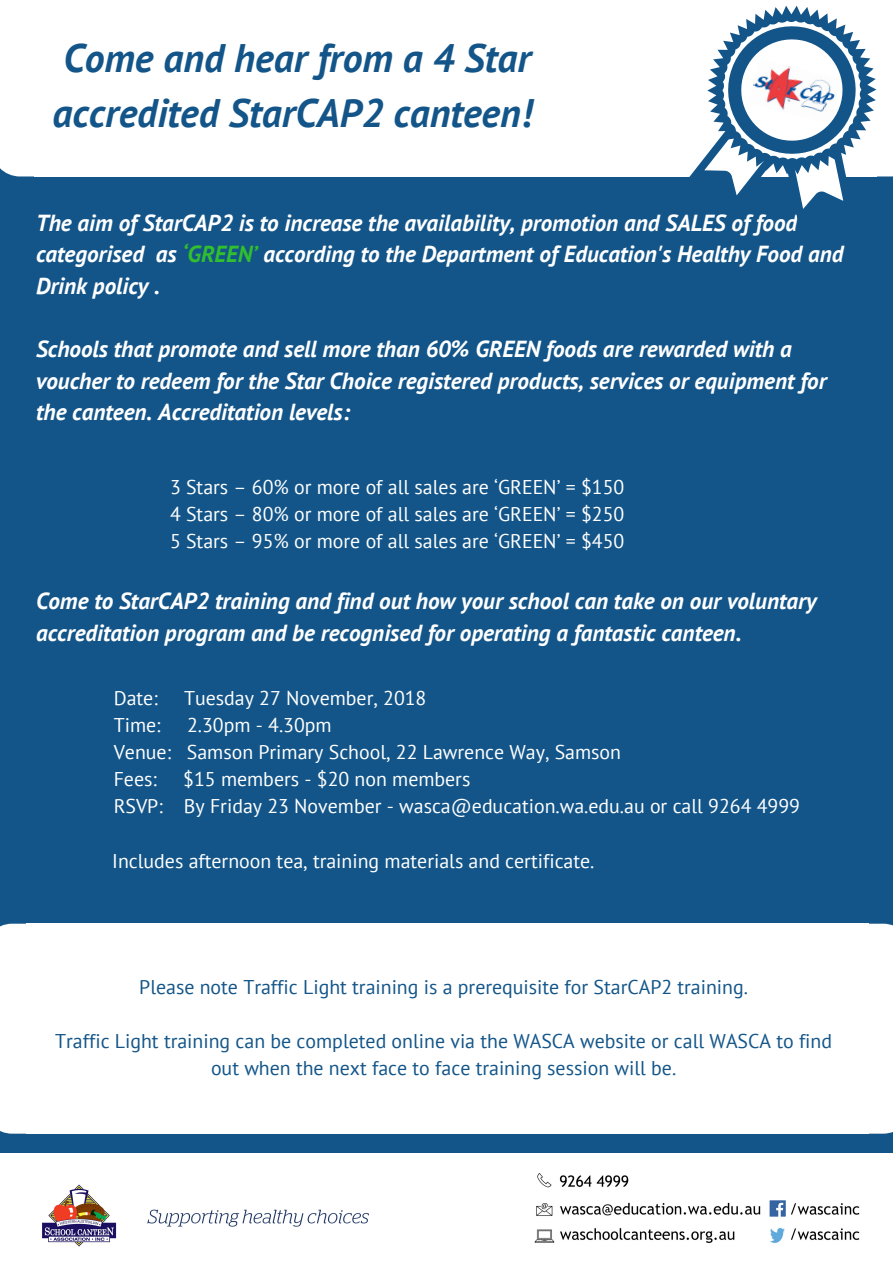
<style>
.page{position:relative;width:893px;height:1263px;background:#135589}
.page>*{position:absolute;margin:0;border:0;box-sizing:border-box;transform-origin:0 0}
.t1{font:italic 700 39.75px/55.2px "PT Sans";color:#135589}
.t2{font:italic 700 23.25px/31.5px "PT Sans";color:#fff}
.t3{font:19.8px/27px "PT Sans";color:#fff}
.t4{font:19.8px/27px "PT Sans";color:#135589;text-align:center}
.s1{color:#31be2f}
</style>
<div class="page">
<div style="left:0;top:1153px;width:893px;height:110px;background:#fff"></div>
<img style="left:42px;top:1184px;width:327px;height:63px">
<div style="left:15px;top:23px;width:878px;height:118px;background:#fff"></div>
<div style="left:34px;top:0;width:843px;height:30px;background:#fff"></div>
<svg style="left:0;top:0;width:34px;height:28px"></svg>
<div style="left:0;top:28px;width:36px;height:108px;background:#fff"></div>
<div style="left:34px;top:135px;width:843px;height:41px;background:#fff"></div>
<svg style="left:0;top:136px;width:34px;height:40px"></svg>
<img style="left:534px;top:1173px;width:326px;height:70px">
<svg style="left:683px;top:0;width:210px;height:209px"></svg>
<img style="left:749px;top:60px;width:91px;height:63px">
<svg style="left:869px;top:924px;width:24px;height:40px"></svg>
<div style="left:7px;top:964px;width:886px;height:135px;background:#fff"></div>
<div style="left:26px;top:924px;width:843px;height:47px;background:#fff"></div>
<svg style="left:0;top:924px;width:26px;height:45px"></svg>
<div style="left:0;top:969px;width:28px;height:124px;background:#fff"></div>
<div style="left:26px;top:1092px;width:843px;height:42px;background:#fff"></div>
<svg style="left:0;top:1093px;width:26px;height:41px"></svg>
<svg style="left:869px;top:1099px;width:24px;height:35px"></svg>
<h1 class="t1" style="left:52px;top:30px;width:481px">Come and hear from a 4 Star accredited StarCAP2 canteen!</h1>
<p class="t2" style="left:36px;top:206px;width:809px">The aim of StarCAP2 is to increase the availability, promotion and SALES of food categorised as <span class="s1">‘GREEN’</span> according to the Department of Education's Healthy Food and<br>Drink policy .</p>
<p class="t2" style="left:36px;top:333px;width:792px">Schools that promote and sell more than 60% GREEN foods are rewarded with a voucher to redeem for the Star Choice registered products, services or equipment for the canteen. Accreditation levels:</p>
<p class="t3" style="left:170px;top:473px;width:456px;text-align:justify">3 Stars – 60% or more of all sales are ‘GREEN’ = $150<br>4 Stars – 80% or more of all sales are ‘GREEN’ = $250<br>5 Stars – 95% or more of all sales are ‘GREEN’ = $450</p>
<p class="t2" style="left:36px;top:585px;width:782px">Come to StarCAP2 training and find out how your school can take on our voluntary accreditation program and be recognised for operating a fantastic canteen.</p>
<p class="t3" style="left:114px;top:684px;width:45px">Date:</p>
<p class="t3" style="left:184px;top:684px;width:244px">Tuesday 27 November, 2018</p>
<p class="t3" style="left:114px;top:711px;width:48px">Time:</p>
<p class="t3" style="left:114px;top:711px;width:509px;text-indent:73px">2.30pm - 4.30pm<br>Venue: Samson Primary School, 22 Lawrence Way, Samson<br>Fees:</p>
<p class="t3" style="left:114px;top:765px;width:688px;text-indent:70px">$15 members - $20 non members<br>RSVP: By Friday 23 November - wasca@education.wa.edu.au or call 9264 4999</p>
<p class="t3" style="left:112px;top:847px;width:484px">Includes afternoon tea, training materials and certificate.</p>
<p class="t4" style="left:139px;top:973px;width:610px">Please note Traffic Light training is a prerequisite for StarCAP2 training.</p>
<p class="t4" style="left:55px;top:1027px;width:778px">Traffic Light training can be completed online via the WASCA website or call WASCA to find out when the next face to face training session will be.</p>
</div>
